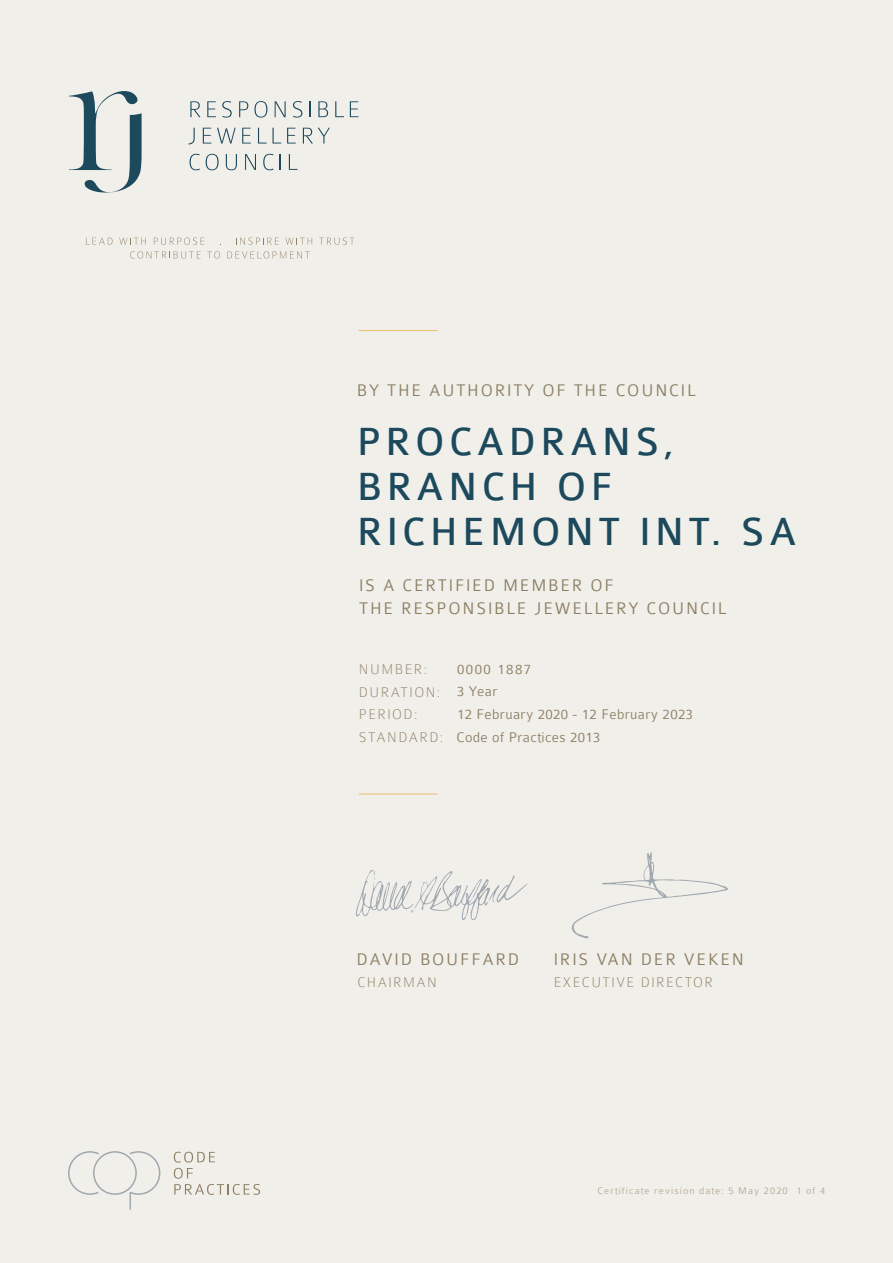
<style>
.page{position:relative;width:893px;height:1263px;background:#fff}
.page>*{position:absolute;margin:0;border:0;box-sizing:border-box;transform-origin:0 0}
.t1{font:42px/45px "Colaborate";letter-spacing:.1em;color:#1c495c}
.t2{font:300 18px/22.5px "Colaborate";letter-spacing:.1em;color:#8d7f64}
.t3{font:100 15px/22.5px "Colaborate";letter-spacing:.1em;color:#8d7f64}
.t4{font:300 15px/22.8px "Colaborate";letter-spacing:.025em;color:#8d7f64}
.t5{font:300 15px "Colaborate";letter-spacing:.1em;color:#8d7f64}
.t6{font:300 10.5px "Colaborate";letter-spacing:.1em;color:#b5a996}
</style>
<div class="page">
<div style="left:0;top:1px;width:893px;height:1262px;background:#f1efea"></div>
<svg style="left:69px;top:91px;width:73px;height:102px"></svg>
<svg style="left:190px;top:101px;width:10px;height:16px"></svg>
<svg style="left:207px;top:101px;width:9px;height:16px"></svg>
<svg style="left:222px;top:101px;width:10px;height:17px"></svg>
<svg style="left:239px;top:101px;width:9px;height:16px"></svg>
<svg style="left:254px;top:101px;width:13px;height:17px"></svg>
<svg style="left:275px;top:101px;width:11px;height:16px"></svg>
<svg style="left:293px;top:101px;width:9px;height:17px"></svg>
<svg style="left:309px;top:101px;width:2px;height:16px"></svg>
<svg style="left:318px;top:101px;width:10px;height:16px"></svg>
<svg style="left:335px;top:101px;width:9px;height:16px"></svg>
<svg style="left:350px;top:101px;width:8px;height:16px"></svg>
<svg style="left:188px;top:128px;width:7px;height:17px"></svg>
<svg style="left:203px;top:128px;width:8px;height:16px"></svg>
<svg style="left:217px;top:128px;width:19px;height:16px"></svg>
<svg style="left:242px;top:128px;width:9px;height:16px"></svg>
<svg style="left:258px;top:128px;width:23px;height:16px"></svg>
<svg style="left:287px;top:128px;width:9px;height:16px"></svg>
<svg style="left:303px;top:128px;width:27px;height:16px"></svg>
<svg style="left:190px;top:154px;width:10px;height:16px"></svg>
<svg style="left:206px;top:154px;width:13px;height:16px"></svg>
<svg style="left:226px;top:154px;width:11px;height:16px"></svg>
<svg style="left:245px;top:154px;width:11px;height:16px"></svg>
<svg style="left:263px;top:154px;width:11px;height:16px"></svg>
<svg style="left:280px;top:154px;width:1px;height:16px"></svg>
<svg style="left:289px;top:154px;width:9px;height:16px"></svg>
<svg style="left:86px;top:238px;width:26px;height:7px"></svg>
<svg style="left:119px;top:238px;width:27px;height:7px"></svg>
<svg style="left:154px;top:238px;width:50px;height:7px"></svg>
<svg style="left:236px;top:238px;width:43px;height:7px"></svg>
<svg style="left:285px;top:238px;width:27px;height:7px"></svg>
<svg style="left:321px;top:238px;width:32px;height:7px"></svg>
<svg style="left:130px;top:251px;width:71px;height:8px"></svg>
<svg style="left:207px;top:251px;width:13px;height:8px"></svg>
<svg style="left:227px;top:251px;width:83px;height:8px"></svg>
<hr style="left:359px;top:330px;width:78px;height:1px;background:#e9c378">
<hr style="left:359px;top:793px;width:78px;height:2px;background:#e9c378">
<svg style="left:571px;top:852px;width:157px;height:86px"></svg>
<svg style="left:356px;top:870px;width:172px;height:50px"></svg>
<svg style="left:174px;top:1152px;width:41px;height:10px"></svg>
<svg style="left:174px;top:1168px;width:86px;height:27px"></svg>
<svg style="left:68px;top:1151px;width:93px;height:59px"></svg>
<p class="t2" style="left:357px;top:379px;width:340px">BY THE AUTHORITY OF THE COUNCIL</p>
<h1 class="t1" style="left:357px;top:420px;width:441px">PROCADRANS,<br>BRANCH OF<br>RICHEMONT INT. SA</h1>
<p class="t2" style="left:359px;top:574px;width:369px">IS A CERTIFIED MEMBER OF<br>THE RESPONSIBLE JEWELLERY COUNCIL</p>
<p class="t3" style="left:359px;top:658px;width:86px">NUMBER:<br>DURATION:<br>PERIOD:<br>STANDARD:</p>
<p class="t5" style="left:457px;top:661px;width:76px">0000 1887</p>
<p class="t4" style="left:457px;top:679px;width:42px">3 Year</p>
<p class="t4" style="left:457px;top:703px;width:238px">12 February 2020 - 12 February 2023<br>Code of Practices 2013</p>
<p class="t2" style="left:356px;top:948px;width:164px">DAVID BOUFFARD</p>
<p class="t2" style="left:554px;top:948px;width:192px">IRIS VAN DER VEKEN</p>
<p class="t3" style="left:358px;top:971px;width:81px">CHAIRMAN</p>
<p class="t3" style="left:554px;top:971px;width:161px">EXECUTIVE DIRECTOR</p>
<p class="t6" style="left:597px;top:1185px;width:229px">Certificate revision date: 5 May 2020 1 of 4</p>
</div>
